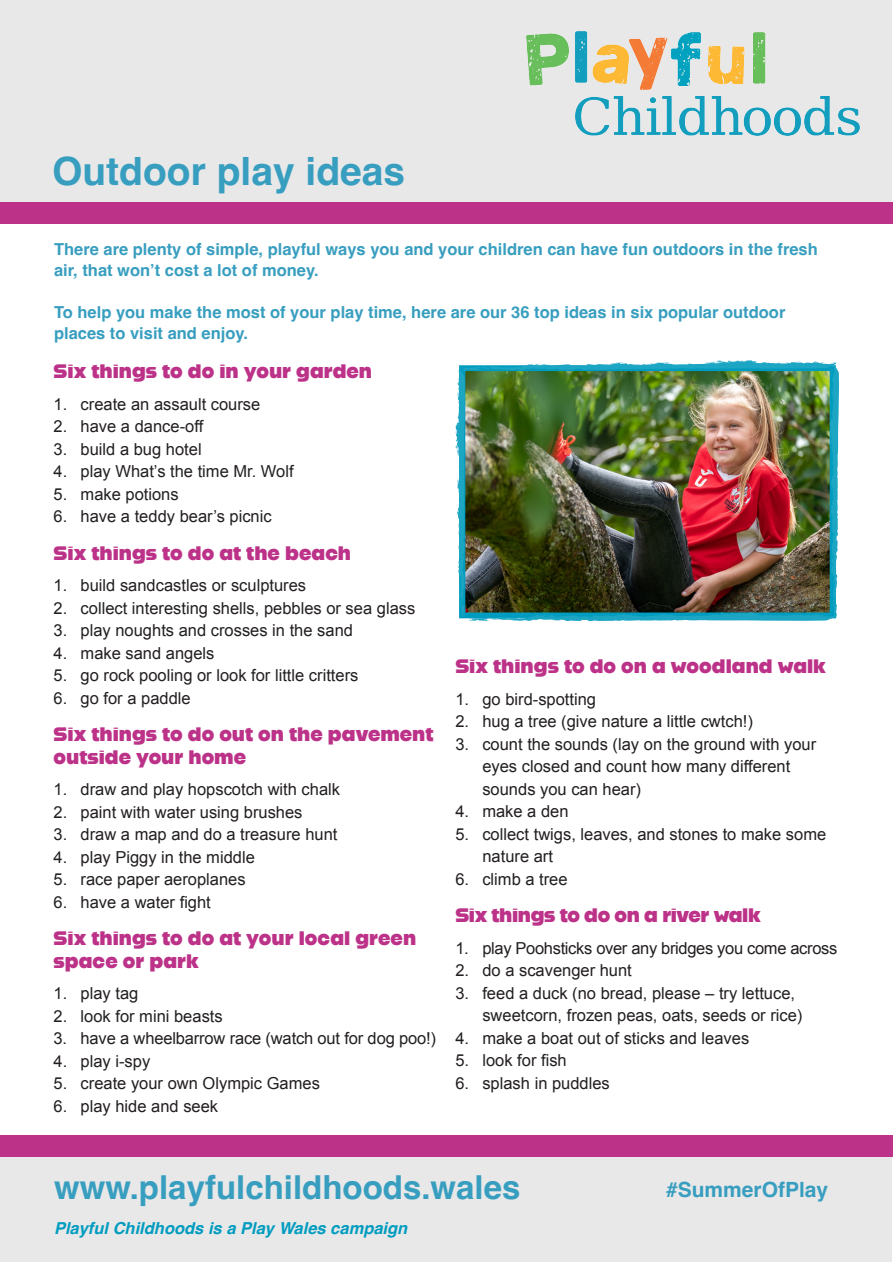
<style>
.page{position:relative;width:893px;height:1263px;background:#fff}
.page>*{position:absolute;margin:0;border:0;box-sizing:border-box;transform-origin:0 0}
.t1{font:700 39px "Helvetica";color:#389ebf}
.t2{font:700 33px "Helvetica";color:#389ebf}
.t3{font:700 21px "Helvetica";color:#389ebf}
.t4{font:19.5px/22.5px "Alfarn 2";color:#bc3288}
.t5{font:19.5px "Alfarn 2";letter-spacing:-.02em;color:#bc3288}
.t6{font:16.5px/22.5px "Arial";color:#231f20}
.t7{font:700 16.5px/21px "Helvetica";color:#389ebf}
.t8{font:16.5px "Arial";letter-spacing:-.02em;color:#231f20}
.t9{font:italic 700 16.5px "Helvetica";color:#009cbf}
</style>
<div class="page">
<div style="left:1px;top:0;width:891px;height:216px;background:#e8e8e9"></div>
<img style="left:526px;top:31px;width:334px;height:104px">
<img style="left:455px;top:360px;width:384px;height:261px">
<div style="left:1px;top:1155px;width:891px;height:107px;background:#e8e8e9"></div>
<div style="left:0;top:1135px;width:893px;height:22px;background:#bc3288"></div>
<div style="left:0;top:202px;width:893px;height:22px;background:#bc3288"></div>
<p class="t1" style="left:52px;top:148px;width:355px">Outdoor play ideas</p>
<p class="t7" style="left:54px;top:240px;width:765px">There are plenty of simple, playful ways you and your children can have fun outdoors in the fresh air, that won’t cost a lot of money.</p>
<p class="t7" style="left:54px;top:303px;width:733px">To help you make the most of your play time, here are our 36 top ideas in six popular outdoor places to visit and enjoy.</p>
<p class="t4" style="left:54px;top:360px;width:320px">Six things to do in your garden</p>
<p class="t6" style="left:54px;top:393px;width:208px">1. create an assault course</p>
<p class="t6" style="left:54px;top:415px;width:151px">2. have a dance-off</p>
<p class="t6" style="left:54px;top:438px;width:150px">3. build a bug hotel</p>
<p class="t6" style="left:54px;top:460px;width:242px">4. play What’s the time Mr. Wolf</p>
<p class="t6" style="left:54px;top:483px;width:127px">5. make potions</p>
<p class="t6" style="left:54px;top:505px;width:220px">6. have a teddy bear’s picnic</p>
<p class="t4" style="left:54px;top:541px;width:299px">Six things to do at the beach</p>
<p class="t6" style="left:54px;top:574px;width:254px">1. build sandcastles or sculptures</p>
<p class="t6" style="left:54px;top:597px;width:363px">2. collect interesting shells, pebbles or sea glass</p>
<p class="t6" style="left:54px;top:619px;width:301px">3. play noughts and crosses in the sand</p>
<p class="t6" style="left:54px;top:642px;width:162px">4. make sand angels</p>
<p class="t6" style="left:54px;top:664px;width:306px">5. go rock pooling or look for little critters</p>
<p class="t6" style="left:54px;top:687px;width:139px">6. go for a paddle</p>
<p class="t4" style="left:54px;top:723px;width:381px">Six things to do out on the pavement outside your home</p>
<p class="t6" style="left:54px;top:778px;width:288px">1. draw and play hopscotch with chalk</p>
<p class="t6" style="left:54px;top:801px;width:250px">2. paint with water using brushes</p>
<p class="t6" style="left:54px;top:823px;width:285px">3. draw a map and do a treasure hunt</p>
<p class="t6" style="left:54px;top:846px;width:203px">4. play Piggy in the middle</p>
<p class="t6" style="left:54px;top:868px;width:194px">5. race paper aeroplanes</p>
<p class="t6" style="left:54px;top:891px;width:159px">6. have a water fight</p>
<p class="t4" style="left:54px;top:927px;width:364px">Six things to do at your local green space or park</p>
<p class="t6" style="left:54px;top:982px;width:86px">1. play tag</p>
<p class="t6" style="left:54px;top:1005px;width:171px">2. look for mini beasts</p>
<p class="t6" style="left:54px;top:1027px;width:384px">3. have a wheelbarrow race (watch out for dog poo!)</p>
<p class="t6" style="left:54px;top:1050px;width:98px">4. play i-spy</p>
<p class="t6" style="left:54px;top:1072px;width:268px">5. create your own Olympic Games</p>
<p class="t6" style="left:54px;top:1095px;width:166px">6. play hide and seek</p>
<p class="t4" style="left:455px;top:655px;width:372px">Six things to do on a woodland walk</p>
<p class="t6" style="left:455px;top:688px;width:142px">1. go bird-spotting</p>
<p class="t6" style="left:455px;top:710px;width:299px">2. hug a tree (give nature a little cwtch!)</p>
<p class="t6" style="left:482px;top:733px;width:335px;text-indent:-27px">3. count the sounds (lay on the ground with your eyes closed and count how many different sounds you can hear)</p>
<p class="t6" style="left:455px;top:800px;width:115px">4. make a den</p>
<p class="t6" style="left:482px;top:823px;width:345px;text-indent:-27px">5. collect twigs, leaves, and stones to make some nature art</p>
<p class="t6" style="left:455px;top:868px;width:114px">6. climb a tree</p>
<p class="t5" style="left:455px;top:903px;width:307px">Six things to do on a river walk</p>
<p class="t8" style="left:455px;top:937px;width:383px">1. play Poohsticks over any bridges you come across</p>
<p class="t6" style="left:455px;top:959px;width:178px">2. do a scavenger hunt</p>
<p class="t6" style="left:482px;top:982px;width:322px;text-indent:-27px">3. feed a duck (no bread, please – try lettuce, sweetcorn, frozen peas, oats, seeds or rice)</p>
<p class="t6" style="left:455px;top:1027px;width:295px">4. make a boat out of sticks and leaves</p>
<p class="t6" style="left:455px;top:1049px;width:113px">5. look for fish</p>
<p class="t6" style="left:455px;top:1072px;width:156px">6. splash in puddles</p>
<p class="t2" style="left:54px;top:1167px;width:468px">www.playfulchildhoods.wales</p>
<p class="t3" style="left:666px;top:1177px;width:164px">#SummerOfPlay</p>
<p class="t9" style="left:54px;top:1218px;width:355px">Playful Childhoods is a Play Wales campaign</p>
</div>
